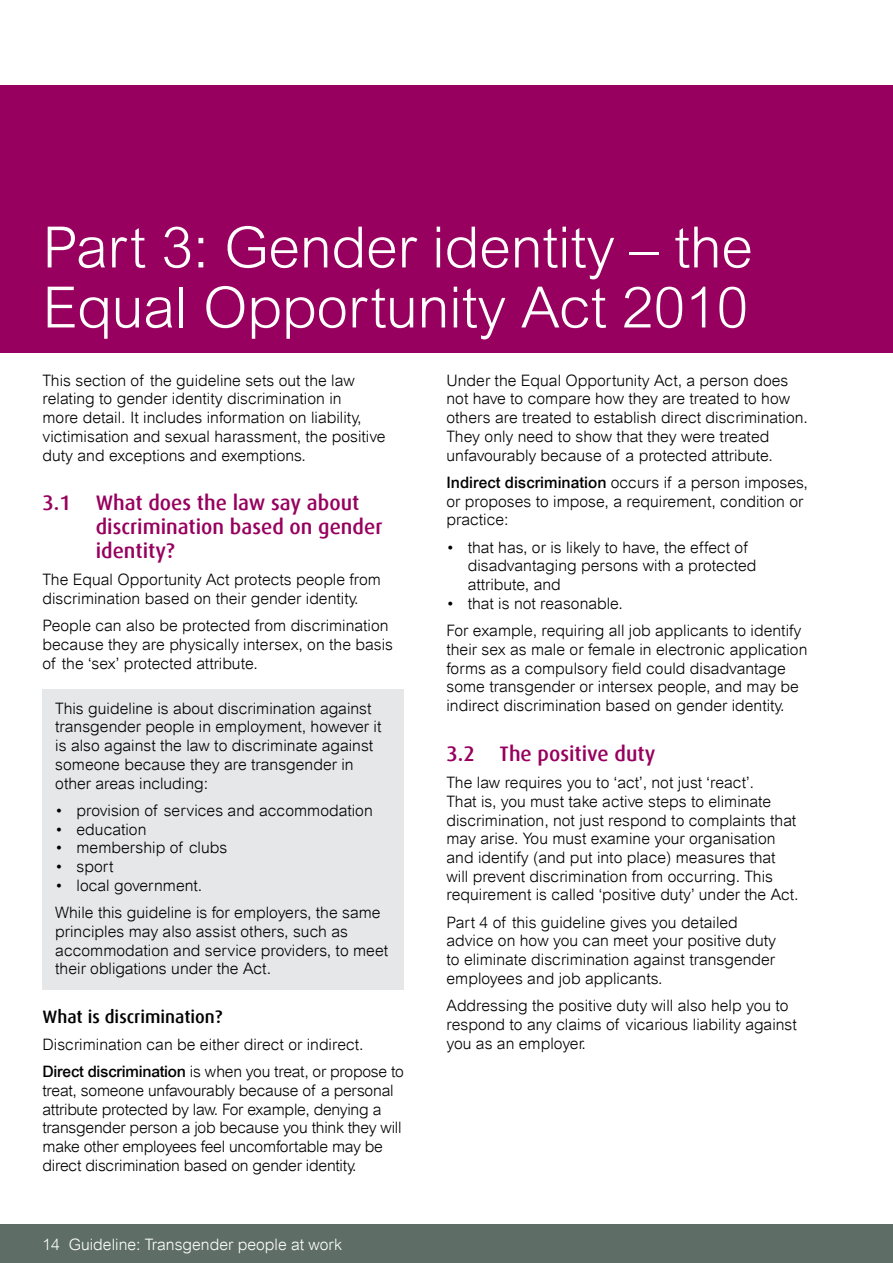
<style>
.page{position:relative;width:893px;height:1263px;background:#fff}
.page>*{position:absolute;margin:0;border:0;box-sizing:border-box;transform-origin:0 0}
.t1{font:300 57px/60px "Arial";letter-spacing:-.005em;color:#fff}
.t2{font:500 21px/24px "Dax";color:#97005e}
.t3{font:500 18px "Dax";color:#000}
.t4{font:300 15.75px/18.8px "Arial";color:#000}
.t5{font:300 15.75px "Arial";color:#fff}
.s1{font-weight:500}
.s2{font-style:italic}
</style>
<div class="page">
<div style="left:0;top:1225px;width:893px;height:38px;background:#5e6e66"></div>
<div style="left:0;top:85px;width:893px;height:268px;background:#97005e"></div>
<div style="left:43px;top:689px;width:361px;height:301px;background:#e6e7e8"></div>
<h1 class="t1" style="left:43px;top:217px;width:712px">Part 3: Gender identity – the<br>Equal Opportunity Act 2010</h1>
<p class="t4" style="left:43px;top:371px;width:344px">This section of the guideline sets out the law relating to gender identity discrimination in<br>more detail. It includes information on liability, victimisation and sexual harassment, the positive duty and exceptions and exemptions.</p>
<h2 class="t2" style="left:96px;top:491px;width:288px;text-indent:-53px">3.1 What does the law say about discrimination based on gender identity?</h2>
<p class="t4" style="left:43px;top:570px;width:340px">The Equal Opportunity Act protects people from discrimination based on their gender identity.</p>
<p class="t4" style="left:43px;top:616px;width:352px">People can also be protected from discrimination because they are physically intersex, on the basis of the ‘sex’ protected attribute.</p>
<p class="t4" style="left:55px;top:699px;width:328px">This guideline is about discrimination against transgender people in employment, however it is also against the law to discriminate against someone because they are transgender in other areas including:</p>
<p class="t4" style="left:55px;top:801px;width:319px">• provision of services and accommodation</p>
<p class="t4" style="left:55px;top:820px;width:93px">• education</p>
<p class="t4" style="left:55px;top:838px;width:174px">• membership of clubs</p>
<p class="t4" style="left:55px;top:857px;width:60px">• sport</p>
<p class="t4" style="left:55px;top:872px;width:327px;line-height:27.3px">• local government.<br>While this guideline is for employers, the same</p>
<p class="t4" style="left:55px;top:922px;width:334px">principles may also assist others, such as accommodation and service providers, to meet their obligations under the Act.</p>
<p class="t3" style="left:43px;top:1006px;width:182px">What is discrimination?</p>
<p class="t4" style="left:43px;top:1031px;width:363px;line-height:27.3px">Discrimination can be either direct or indirect.<br><span class="s1">Direct discrimination</span> is when you treat, or propose to</p>
<p class="t4" style="left:43px;top:1081px;width:361px">treat, someone unfavourably because of a personal attribute protected by law. For example, denying a transgender person a job because you think they will make other employees feel uncomfortable may be direct discrimination based on gender identity.</p>
<p class="t5" style="left:43px;top:1235px;width:301px">14 Guideline: Transgender people at work</p>
<p class="t4" style="left:446px;top:371px;width:363px">Under the Equal Opportunity Act, a person does not have to compare how they are treated to how others are treated to establish direct discrimination.<br>They only need to show that they were treated unfavourably because of a protected attribute.</p>
<p class="t4" style="left:446px;top:473px;width:363px"><span class="s1">Indirect discrimination</span> occurs if a person imposes, or proposes to impose, a requirement, condition or practice:</p>
<p class="t4" style="left:468px;top:538px;width:290px;text-indent:-21px">• that has, or is likely to have, the effect of disadvantaging persons with a protected attribute, and</p>
<p class="t4" style="left:446px;top:590px;width:356px;line-height:27.3px">• that is not reasonable.<br>For example, requiring all job applicants to identify</p>
<p class="t4" style="left:446px;top:640px;width:362px">their sex as male or female in electronic application forms as a compulsory field could disadvantage some transgender or intersex people, and may be indirect discrimination based on gender identity.</p>
<h2 class="t2" style="left:446px;top:742px;width:210px">3.2 The positive duty</h2>
<p class="t4" style="left:446px;top:773px;width:354px">The law requires you to ‘act’, not just ‘react’<span class="s2">.<br></span>That is, you must take active steps to eliminate discrimination, not just respond to complaints that may arise. You must examine your organisation and identify (and put into place) measures that will prevent discrimination from occurring. This requirement is called ‘positive duty’ under the Act.</p>
<p class="t4" style="left:446px;top:913px;width:331px">Part 4 of this guideline gives you detailed advice on how you can meet your positive duty to eliminate discrimination against transgender employees and job applicants.</p>
<p class="t4" style="left:446px;top:996px;width:352px">Addressing the positive duty will also help you to respond to any claims of vicarious liability against you as an employer.</p>
</div>
